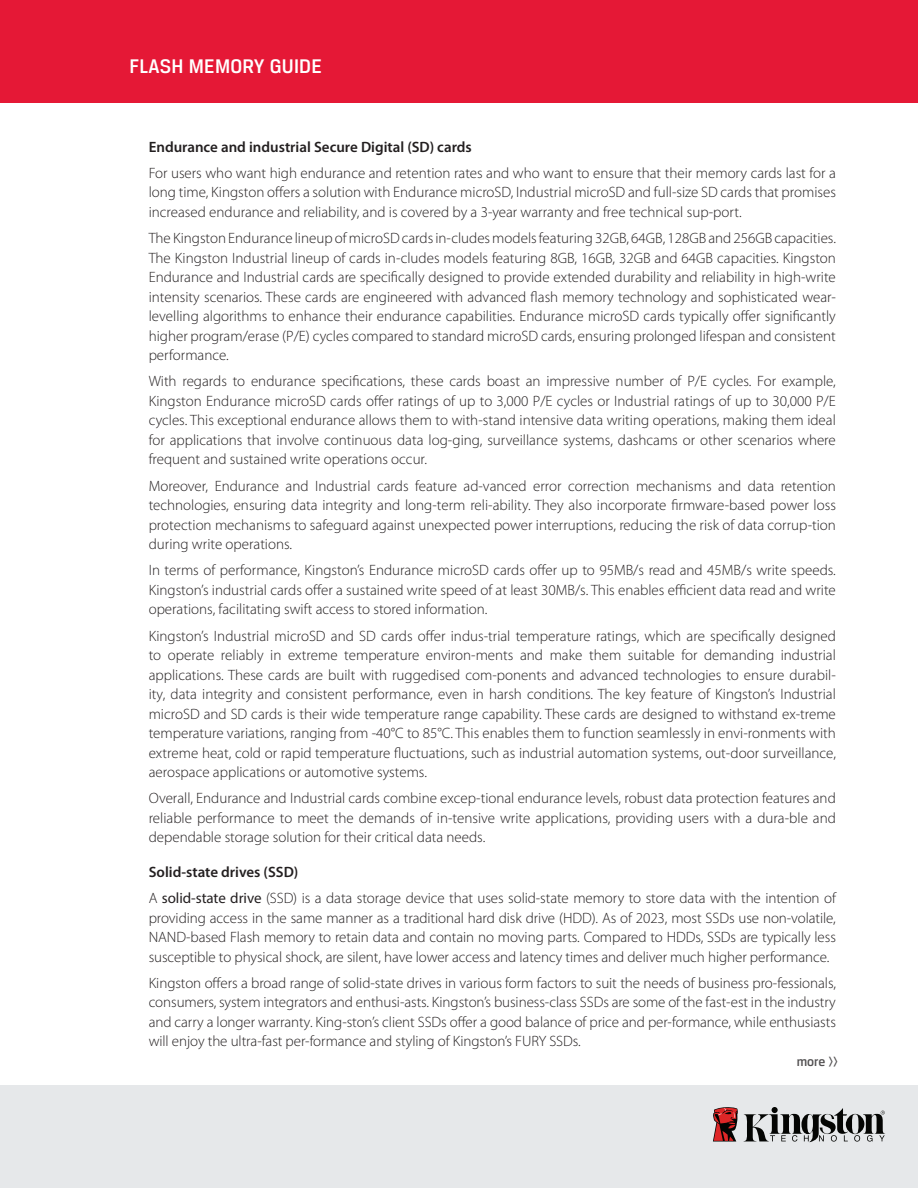
<style>
.page{position:relative;width:918px;height:1188px;background:#fff}
.page>*{position:absolute;margin:0;border:0;box-sizing:border-box;transform-origin:0 0}
.t1{font:500 21px "Breuer Text";letter-spacing:.01em;color:#fff}
.t2{font:300 15px/19.5px "Myriad Pro";color:#231f20;text-align:justify}
.t3{font:600 15px "Myriad Pro";color:#231f20}
.t4{font:500 13.5px "Breuer Text";color:#525051}
.s1{font-weight:600}
.s2{font-weight:400}
</style>
<div class="page">
<div style="left:0;top:0;width:918px;height:103px;background:#e51836"></div>
<div style="left:0;top:1085px;width:918px;height:103px;background:#e6e8ea"></div>
<svg style="left:744px;top:1107px;width:141px;height:35px"></svg>
<svg style="left:713px;top:1107px;width:25px;height:35px"></svg>
<h1 class="t1" style="left:130px;top:55px;width:194px">FLASH MEMORY GUIDE</h1>
<p class="t3" style="left:149px;top:137px;width:325px">Endurance and industrial Secure Digital (SD) cards</p>
<p class="t2" style="left:149px;top:163px;width:689px">For users who want high endurance and retention rates and who want to ensure that their memory cards last for a long time, Kingston offers a solution with Endurance microSD, Industrial microSD and full-size SD cards that promises increased endurance and reliability, and is covered by a 3-year warranty and free technical sup-port.</p>
<p class="t2" style="left:149px;top:228px;width:689px">The Kingston Endurance lineup of microSD cards in-cludes models featuring 32GB, 64GB, 128GB and 256GB capacities.<br>The Kingston Industrial lineup of cards in-cludes models featuring 8GB, 16GB, 32GB and 64GB capacities. Kingston Endurance and Industrial cards are specifically designed to provide extended durability and reliability in high-write intensity scenarios. These cards are engineered with advanced flash memory technology and sophisticated wear&shy;levelling algorithms to enhance their endurance capabilities. Endurance microSD cards typically offer significantly higher program/erase (P/E) cycles compared to standard microSD cards, ensuring prolonged lifespan and consistent performance.</p>
<p class="t2" style="left:149px;top:372px;width:689px">With regards to endurance specifications, these cards boast an impressive number of P/E cycles. For example, Kingston Endurance microSD cards offer ratings of up to 3,000 P/E cycles or Industrial ratings of up to 30,000 P/E cycles. This exceptional endurance allows them to with-stand intensive data writing operations, making them ideal for applications that involve continuous data log-ging, surveillance systems, dashcams or other scenarios where frequent and sustained write operations occur.</p>
<p class="t2" style="left:149px;top:476px;width:689px">Moreover, Endurance and Industrial cards feature ad-vanced error correction mechanisms and data retention technologies, ensuring data integrity and long-term reli-ability. They also incorporate firmware-based power loss protection mechanisms to safeguard against unexpected power interruptions, reducing the risk of data corrup-tion during write operations.</p>
<p class="t2" style="left:149px;top:561px;width:689px">In terms of performance, Kingston’s Endurance microSD cards offer up to 95MB/s read and 45MB/s write speeds.<br>Kingston’s industrial cards offer a sustained write speed of at least 30MB/s. This enables efficient data read and write operations, facilitating swift access to stored information.</p>
<p class="t2" style="left:149px;top:626px;width:689px">Kingston’s Industrial microSD and SD cards offer indus-trial temperature ratings, which are specifically designed to operate reliably in extreme temperature environ-ments and make them suitable for demanding industrial applications. These cards are built with ruggedised com-ponents and advanced technologies to ensure durabil&shy;ity, data integrity and consistent performance, even in harsh conditions. The key feature of Kingston’s Industrial microSD and SD cards is their wide temperature range capability. These cards are designed to withstand ex-treme temperature variations, ranging from -40°C to 85°C. This enables them to function seamlessly in envi-ronments with extreme heat, cold or rapid temperature fluctuations, such as industrial automation systems, out-door surveillance, aerospace applications or automotive systems.</p>
<p class="t2" style="left:149px;top:789px;width:689px">Overall, Endurance and Industrial cards combine excep-tional endurance levels, robust data protection features and reliable performance to meet the demands of in-tensive write applications, providing users with a dura-ble and dependable storage solution for their critical data needs.</p>
<p class="t2" style="left:149px;top:859px;width:689px;line-height:26.2px"><span class="s1">Solid-state drives (SSD)<br></span>A <span class="s2">solid-state drive</span> (SSD) is a data storage device that uses solid-state memory to store data with the intention of</p>
<p class="t2" style="left:149px;top:908px;width:689px">providing access in the same manner as a traditional hard disk drive (HDD). As of 2023, most SSDs use non-volatile, NAND-based Flash memory to retain data and contain no moving parts. Compared to HDDs, SSDs are typically less susceptible to physical shock, are silent, have lower access and latency times and deliver much higher performance.</p>
<p class="t2" style="left:149px;top:973px;width:689px">Kingston offers a broad range of solid-state drives in various form factors to suit the needs of business pro-fessionals, consumers, system integrators and enthusi-asts. Kingston’s business-class SSDs are some of the fast-est in the industry and carry a longer warranty. King-ston’s client SSDs offer a good balance of price and per-formance, while enthusiasts will enjoy the ultra-fast per-formance and styling of Kingston’s FURY SSDs.</p>
<p class="t4" style="left:797px;top:1054px;width:43px">more &gt;&gt;</p>
</div>
